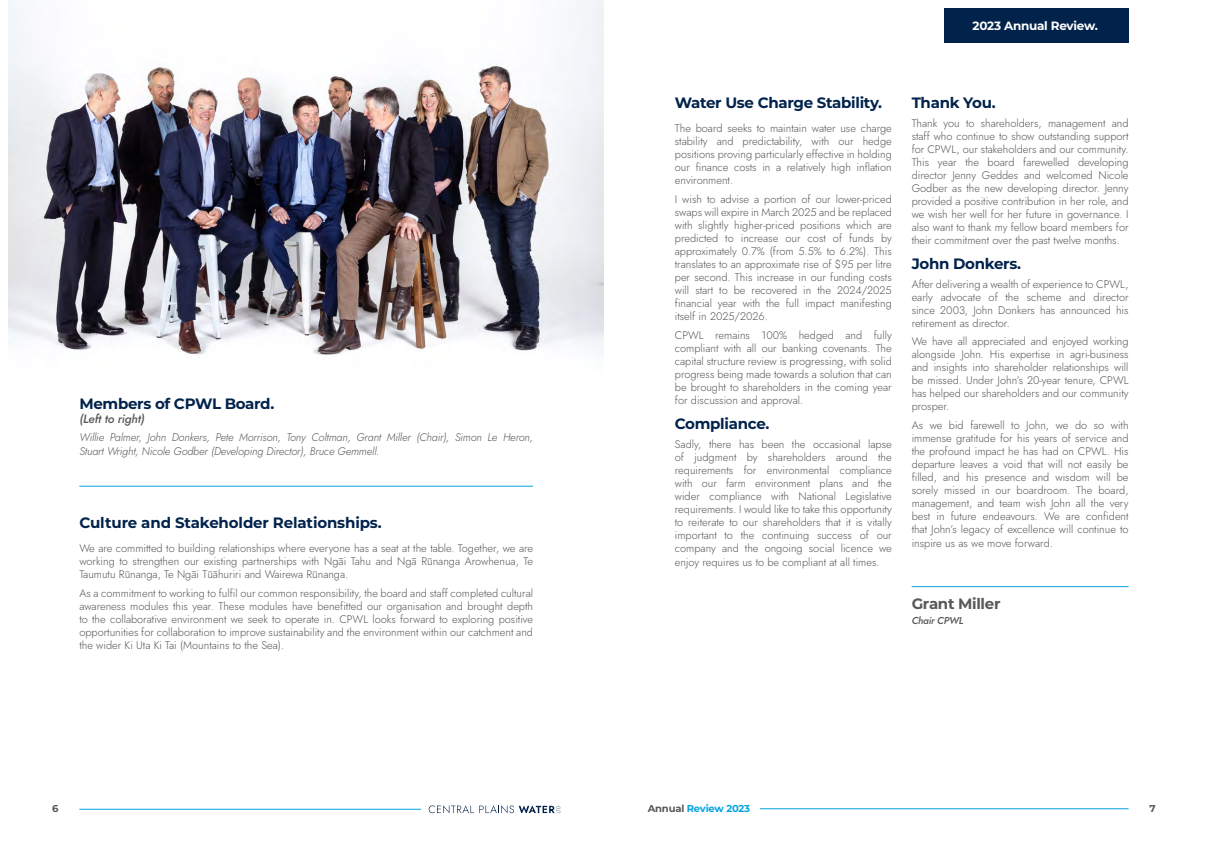
<style>
.page{position:relative;width:1208px;height:859px;background:#fff}
.page>*{position:absolute;margin:0;border:0;box-sizing:border-box;transform-origin:0 0}
.t1{font:700 15px "Montserrat";letter-spacing:-.02em;color:#00224b}
.TITLE_3{font:700 15px "Montserrat";letter-spacing:-.02em;color:#57585a}
.TITLE_3-2{font:700 12px "Montserrat";letter-spacing:-.02em;color:#fff}
.t2{font:italic 12px "Jost";letter-spacing:-.01em;color:#57585a}
.t3{font:11px/13px "Jost";color:#57585a;text-align:justify}
.t4{font:italic 11px/14px "Jost";letter-spacing:-.01em;color:#57585a}
.t5{font:700 10px "Montserrat";letter-spacing:-.02em;color:#05a4e0}
.t6{font:italic 10px "Jost";letter-spacing:-.02em;color:#57585a}
.t7{font:700 10px "Montserrat";color:#57585a}
.s1{font-size:12px}
.s2{color:#57585a}
</style>
<div class="page">
<hr style="left:79px;top:809px;width:342px;height:1px;background:#05a4e0">
<svg style="left:429px;top:805px;width:131px;height:8px"></svg>
<img style="left:9px;top:0;width:595px;height:355px">
<div style="left:944px;top:9px;width:184px;height:34px;background:#00224b"></div>
<hr style="left:79px;top:486px;width:454px;height:1px;background:#05a4e0">
<hr style="left:911px;top:586px;width:217px;height:1px;background:#05a4e0">
<hr style="left:760px;top:808px;width:368px;height:1px;background:#05a4e0">
<p class="t1" style="left:79px;top:392px;width:196px">Members of CPWL Board.</p>
<p class="t2" style="left:79px;top:410px;width:67px">(Left to right)</p>
<p class="t4" style="left:79px;top:430px;width:455px">Willie Palmer, John Donkers, Pete Morrison, Tony Coltman, Grant Miller (Chair), Simon Le Heron,<br>Stuart Wright, Nicole Godber (Developing Director), Bruce Gemmell.</p>
<p class="t1" style="left:79px;top:511px;width:304px">Culture and Stakeholder Relationships.</p>
<p class="t3" style="left:79px;top:542px;width:455px">We are committed to building relationships where everyone has a seat at the table. Together, we are working to strengthen our existing partnerships with Ngāi Tahu and Ngā Rūnanga Arowhenua, Te Taumutu Rūnanga, Te Ngāi Tūāhuriri and Wairewa Rūnanga.</p>
<p class="t3" style="left:79px;top:586px;width:455px">As a commitment to working to fulfil our common responsibility, the board and staff completed cultural awareness modules this year. These modules have benefitted our organisation and brought depth to the collaborative environment we seek to operate in. CPWL looks forward to exploring positive opportunities for collaboration to improve sustainability and the environment within our catchment and the wider Ki Uta Ki Tai (Mountains to the Sea).</p>
<p class="TITLE_3-2" style="left:972px;top:17px;width:127px">2023 Annual Review.</p>
<p class="t1" style="left:675px;top:92px;width:209px">Water Use Charge Stability.</p>
<p class="t3" style="left:675px;top:122px;width:218px">The board seeks to maintain water use charge stability and predictability, with our hedge positions proving particularly effective in holding our finance costs in a relatively high inflation environment.</p>
<p class="t3" style="left:675px;top:193px;width:218px">I wish to advise a portion of our lower-priced swaps will expire in March 2025 and be replaced with slightly higher-priced positions which are predicted to increase our cost of funds by approximately 0.7% (from 5.5% to 6.2%). This translates to an approximate rise of $95 per litre per second. This increase in our funding costs will start to be recovered in the 2024/2025 financial year with the full impact manifesting itself in 2025/2026.</p>
<p class="t3" style="left:675px;top:329px;width:218px">CPWL remains 100% hedged and fully compliant with all our banking covenants. The capital structure review is progressing, with solid progress being made towards a solution that can be brought to shareholders in the coming year for discussion and approval.</p>
<p class="t1" style="left:675px;top:413px;width:96px">Compliance.</p>
<p class="t3" style="left:675px;top:438px;width:218px">Sadly, there has been the occasional lapse of judgment by shareholders around the requirements for environmental compliance with our farm environment plans and the wider compliance with National Legislative requirements. I would like to take this opportunity to reiterate to our shareholders that it is vitally important to the continuing success of our company and the ongoing social licence we</p>
<p class="t3" style="left:675px;top:556px;width:206px">enjoy requires us to be compliant at all times.</p>
<p class="t1" style="left:911px;top:92px;width:85px">Thank You.</p>
<p class="t3" style="left:911px;top:116px;width:218px">Thank you to shareholders, management and staff who continue to show outstanding support for CPWL, our stakeholders and our community.<br>This year the board farewelled developing director Jenny Geddes and welcomed Nicole Godber as the new developing director. Jenny provided a positive contribution in her role, and we wish her well for her future in governance. I also want to thank my fellow board members for their commitment over the past twelve months.</p>
<p class="t1" style="left:911px;top:253px;width:111px">John Donkers.</p>
<p class="t3" style="left:911px;top:278px;width:218px">After delivering a wealth of experience to CPWL, early advocate of the scheme and director since 2003, John Donkers has announced his retirement as director.</p>
<p class="t3" style="left:911px;top:335px;width:218px">We have all appreciated and enjoyed working alongside John. His expertise in agri-business and insights into shareholder relationships will be missed. Under John’s 20-year tenure, CPWL has helped our shareholders and our community prosper.</p>
<p class="t3" style="left:911px;top:419px;width:218px">As we bid farewell to John, we do so with immense gratitude for his years of service and the profound impact he has had on CPWL. His departure leaves a void that will not easily be filled, and his presence and wisdom will be sorely missed in our boardroom. The board, management, and team wish John all the very best in future endeavours. We are confident that John’s legacy of excellence will continue to</p>
<p class="t3" style="left:911px;top:537px;width:143px">inspire us as we move forward<span class="s1">.</span></p>
<p class="TITLE_3" style="left:911px;top:593px;width:90px">Grant Miller</p>
<p class="t6" style="left:911px;top:614px;width:53px">Chair CPWL</p>
<p class="t7" style="left:52px;top:801px;width:8px">6</p>
<p class="t5" style="left:648px;top:802px;width:104px"><span class="s2">Annual</span> Review 2023</p>
<p class="t7" style="left:1149px;top:801px;width:8px">7</p>
</div>
